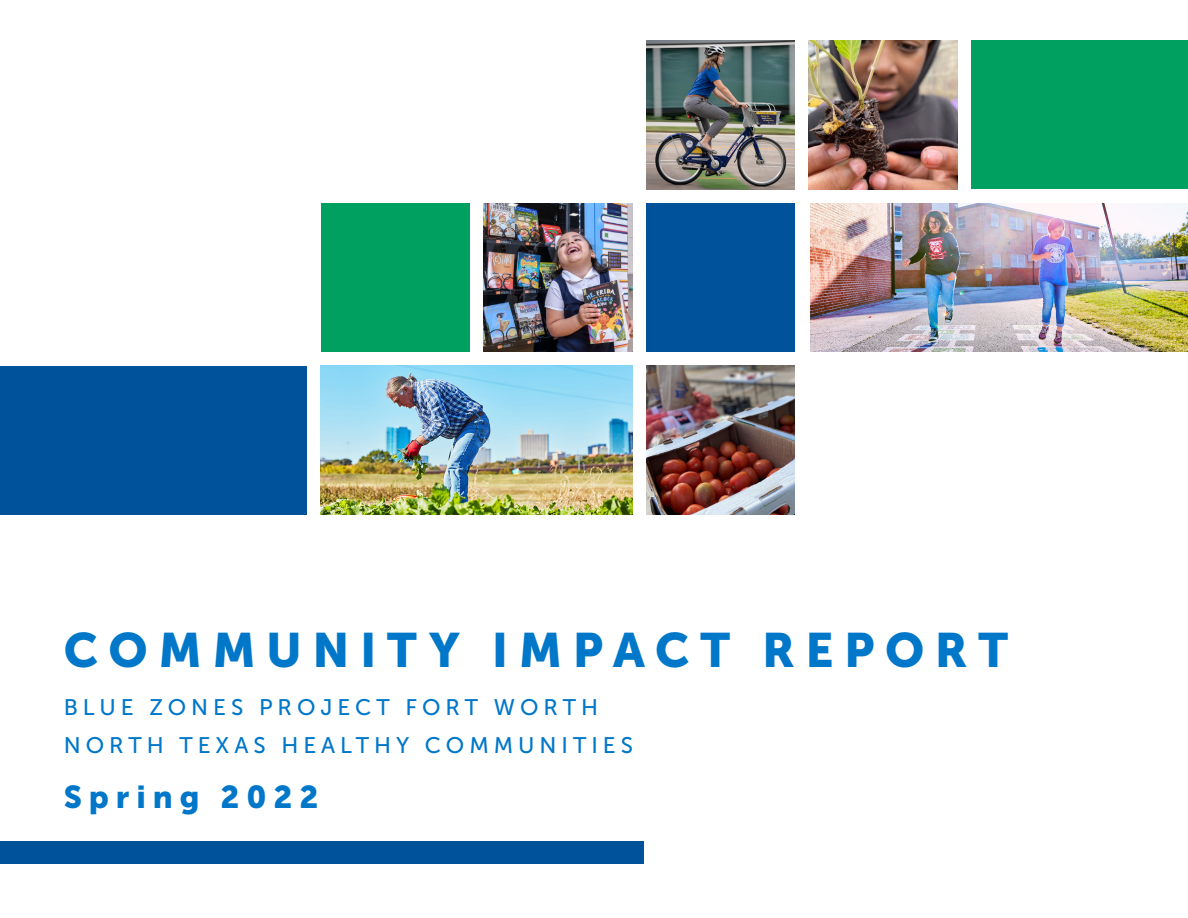
<style>
.page{position:relative;width:1188px;height:918px;background:#fff}
.page>*{position:absolute;margin:0;border:0;box-sizing:border-box;transform-origin:0 0}
.t1{font:48px "Museo Sans 900";letter-spacing:.22em;color:#0077c8}
.t2{font:31.5px "Museo Sans 900";letter-spacing:.22em;color:#0077c8}
.t3{font:22.5px "Museo Sans 500";letter-spacing:.22em;color:#0077c8}
</style>
<div class="page">
<div style="left:0;top:841px;width:644px;height:23px;background:#00539b"></div>
<img style="left:484px;top:203px;width:148px;height:149px">
<img style="left:646px;top:40px;width:149px;height:149px">
<img style="left:646px;top:366px;width:149px;height:148px">
<div style="left:0;top:366px;width:307px;height:148px;background:#00539b"></div>
<div style="left:972px;top:40px;width:216px;height:149px;background:#00a160"></div>
<img style="left:809px;top:40px;width:148px;height:149px">
<img style="left:811px;top:203px;width:377px;height:149px">
<img style="left:321px;top:366px;width:311px;height:148px">
<div style="left:321px;top:203px;width:148px;height:149px;background:#00a160"></div>
<div style="left:646px;top:203px;width:149px;height:149px;background:#00539b"></div>
<p class="t1" style="left:64px;top:623px;width:946px">COMMUNITY IMPACT REPORT</p>
<p class="t3" style="left:64px;top:695px;width:536px">BLUE ZONES PROJECT FORT WORTH</p>
<p class="t3" style="left:64px;top:733px;width:571px">NORTH TEXAS HEALTHY COMMUNITIES</p>
<p class="t2" style="left:64px;top:780px;width:256px">Spring 2022</p>
</div>
